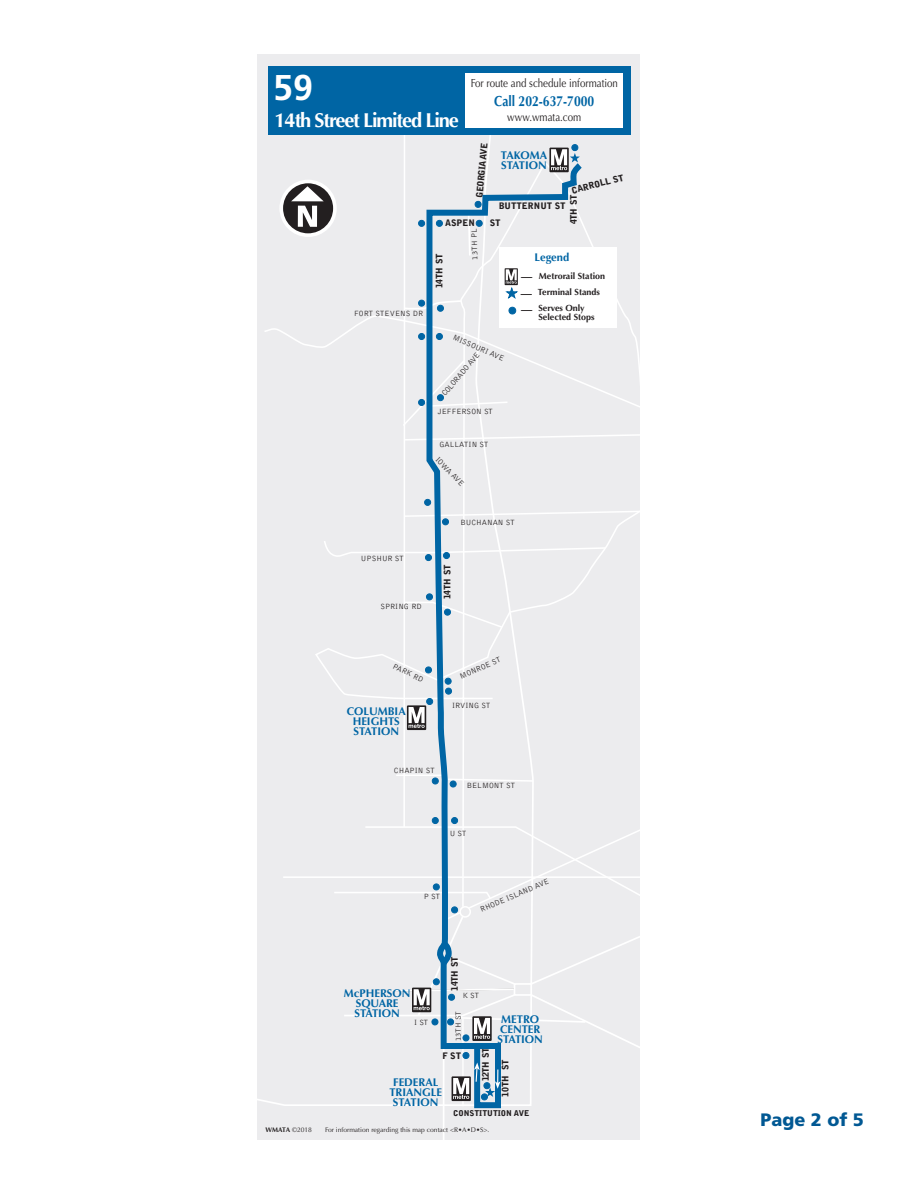
<style>
.page{position:relative;width:918px;height:1188px;background:#fff}
.page>*{position:absolute;margin:0;border:0;box-sizing:border-box;transform-origin:0 0}
.t1{font:700 35.85px "Frutiger";color:#fff}
.t2{font:700 20.1px "Optima";letter-spacing:-.06em;color:#fff}
.t3{font:900 18px "Frutiger";color:#015893}
.t4{font:700 14.7px "Optima";color:#0065a4;scale:.83 1}
.t5{font:11.7px "Optima";color:#231f20;scale:.83 1}
.t6{font:700 11.25px/9.9px "Optima";color:#0065a4;text-align:center}
.t7{font:700 11.25px "Optima";color:#231f20}
.t8{font:900 9px "Bell Gothic";letter-spacing:-.035em;color:#231f20}
.t9{font:700 9px/15.1px "Optima";color:#231f20}
.t10{font:900 9px "Bell Gothic";color:#231f20}
.t11{font:900 7.95px "Bell Gothic";color:#231f20}
.t12{font:300 7.8px "Bell Gothic";color:#231f20}
.t13{font:6.75px "Optima";color:#231f20}
.t14{font:700 6.75px "Optima";letter-spacing:-.025em;color:#231f20}
.s1{font-size:11.25px}
.s2{font-weight:400}
</style>
<div class="page">
<div style="left:257px;top:54px;width:383px;height:1086px;background:#ececee"></div>
<hr style="left:443px;top:1045px;width:2px;height:95px;background:#fff">
<div style="left:268px;top:66px;width:363px;height:68px;background:#0065a4"></div>
<div style="left:465px;top:73px;width:158px;height:55px;background:#fff"></div>
<svg style="left:257px;top:134px;width:383px;height:973px"></svg>
<h1 class="t1" style="left:273px;top:67px;width:41px">59</h1>
<h2 class="t2" style="left:275px;top:109px;width:186px">14th Street Limited Line</h2>
<h3 class="t5" style="left:471px;top:76px;width:179px">For route and schedule information</h3>
<h3 class="t4" style="left:494px;top:93px;width:122px">Call 202-637-7000</h3>
<h3 class="t5" style="left:507px;top:110px;width:91px">www.wmata.com</h3>
<p class="t12" style="left:354px;top:310px;width:71px">FORT STEVENS DR</p>
<p class="t8" style="left:474px;top:197px;width:56px;rotate:-85deg">GEORGIA AVE</p>
<h3 class="t6" style="left:501px;top:150px;width:48px;text-align:left">TAKOMA<br>STATION</h3>
<p class="t8" style="left:570px;top:185px;width:55px;rotate:-14deg">CARROLL ST</p>
<p class="t8" style="left:568px;top:224px;width:32px;rotate:-90deg">4TH ST</p>
<p class="t10" style="left:499px;top:201px;width:68px">BUTTERNUT ST</p>
<p class="t8" style="left:445px;top:218px;width:31px">ASPEN</p>
<p class="t8" style="left:490px;top:218px;width:12px">ST</p>
<p class="t8" style="left:434px;top:288px;width:36px;rotate:-90deg">14TH ST</p>
<p class="t12" style="left:471px;top:260px;width:33px;rotate:-91deg">13TH PL</p>
<p class="t12" style="left:455px;top:333px;width:56px;rotate:23deg">MISSOURI AVE</p>
<p class="t12" style="left:440px;top:392px;width:56px;rotate:-50deg">COLORADO AVE</p>
<p class="t12" style="left:438px;top:408px;width:57px">JEFFERSON ST</p>
<p class="t12" style="left:439px;top:440px;width:51px">GALLATIN ST</p>
<p class="t12" style="left:440px;top:455px;width:39px;rotate:45deg">IOWA AVE</p>
<h3 class="t6" style="left:535px;top:252px;width:36px">Legend</h3>
<p class="t9" style="left:538px;top:269px;width:69px;text-indent:-17px"><span class="s1">—</span> Metrorail Station<br>Terminal Stands</p>
<p class="t9" style="left:538px;top:304px;width:58px;line-height:9px;text-indent:-17px"><span class="s1">—</span> Serves Only<br>Selected Stops</p>
<h3 class="t7" style="left:521px;top:286px;width:13px">—</h3>
<p class="t12" style="left:361px;top:554px;width:44px">UPSHUR ST</p>
<p class="t12" style="left:381px;top:603px;width:43px">SPRING RD</p>
<p class="t12" style="left:461px;top:518px;width:56px">BUCHANAN ST</p>
<p class="t8" style="left:442px;top:599px;width:36px;rotate:-90deg">14TH ST</p>
<p class="t12" style="left:395px;top:662px;width:34px;rotate:26deg">PARK RD</p>
<h3 class="t6" style="left:347px;top:707px;width:61px">COLUMBIA<br>HEIGHTS<br>STATION</h3>
<p class="t12" style="left:459px;top:672px;width:45px;rotate:-23deg">MONROE ST</p>
<p class="t12" style="left:452px;top:701px;width:40px">IRVING ST</p>
<p class="t12" style="left:394px;top:767px;width:42px">CHAPIN ST</p>
<p class="t12" style="left:467px;top:781px;width:50px">BELMONT ST</p>
<p class="t12" style="left:450px;top:829px;width:18px">U ST</p>
<p class="t12" style="left:424px;top:893px;width:18px">P ST</p>
<p class="t12" style="left:479px;top:906px;width:76px;rotate:-23deg">RHODE ISLAND AVE</p>
<h3 class="t6" style="left:344px;top:988px;width:68px">McPHERSON<br>SQUARE<br>STATION</h3>
<p class="t12" style="left:414px;top:1018px;width:16px">I ST</p>
<p class="t8" style="left:449px;top:991px;width:36px;rotate:-90deg">14TH ST</p>
<p class="t12" style="left:463px;top:992px;width:18px">K ST</p>
<p class="t12" style="left:454px;top:1041px;width:32px;rotate:-90deg">13TH ST</p>
<h3 class="t6" style="left:497px;top:1014px;width:47px">METRO<br>CENTER<br>STATION</h3>
<p class="t8" style="left:480px;top:1081px;width:35px;rotate:-90deg">12TH ST</p>
<p class="t8" style="left:442px;top:1051px;width:20px">F ST</p>
<p class="t8" style="left:500px;top:1097px;width:39px;rotate:-90deg">10TH ST</p>
<p class="t11" style="left:453px;top:1109px;width:78px">CONSTITUTION AVE</p>
<h3 class="t6" style="left:389px;top:1077px;width:54px">FEDERAL<br>TRIANGLE<br>STATION</h3>
<p class="t14" style="left:266px;top:1126px;width:48px">WMATA <span class="s2">©2018</span></p>
<p class="t13" style="left:325px;top:1126px;width:166px">For information regarding this map contact &lt;R•A•D•S&gt;.</p>
<h3 class="t3" style="left:760px;top:1109px;width:105px">Page 2 of 5</h3>
</div>
